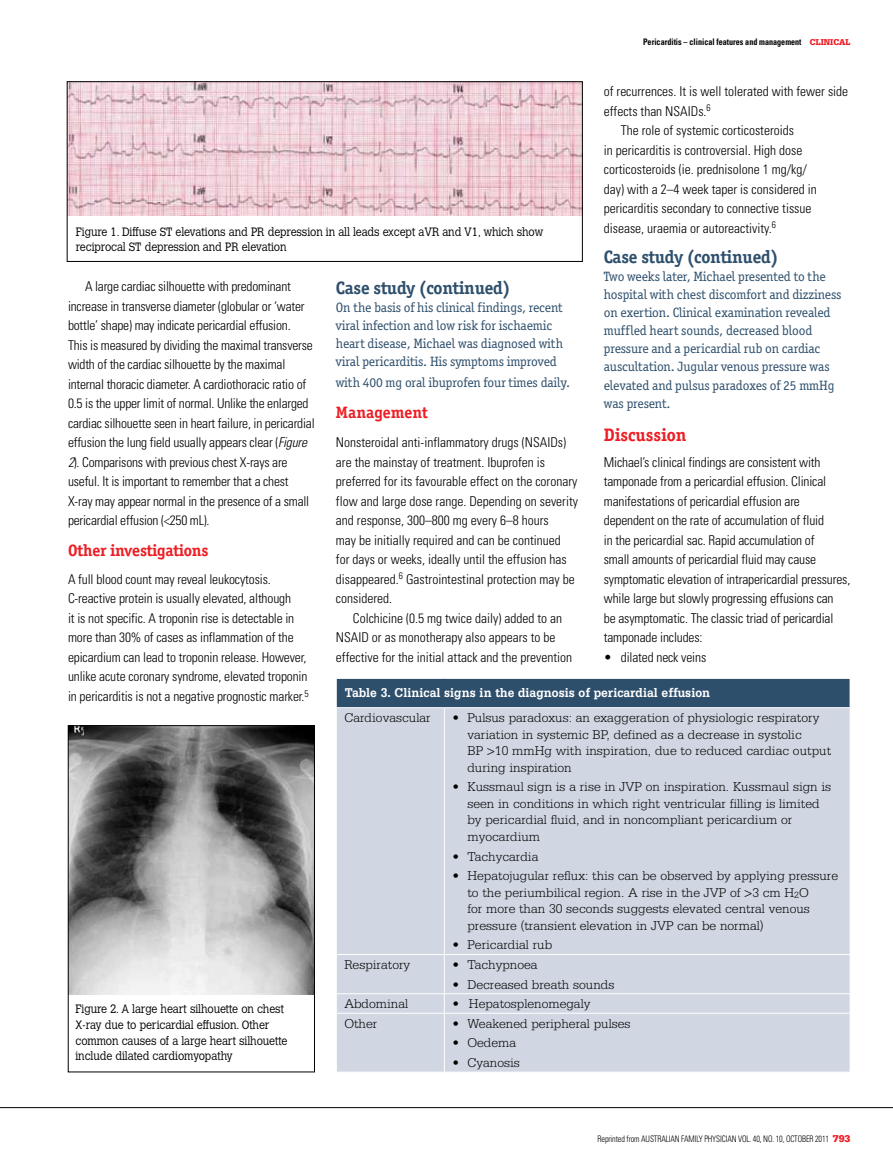
<style>
.page{position:relative;width:893px;height:1170px;background:#fff}
.page>*{position:absolute;margin:0;border:0;box-sizing:border-box;transform-origin:0 0}
.t1{font:700 18px "Officina Ser ITC";letter-spacing:-.01em;color:#2e4f6c}
.t2{font:700 18px "Officina Ser ITC";color:#ed1d24}
.t3{font:700 16.5px "Officina Ser ITC";letter-spacing:-.01em;color:#ed1d24}
.t4{font:300 condensed 13.5px/19.5px "Univers LT";letter-spacing:-.01em;color:#000}
.t5{font:300 13.5px/16.5px "Serifa LT";color:#000}
.t6{font:13.5px/18px "Officina Ser ITC";letter-spacing:-.01em;color:#2e4f6c}
.t7{font:700 13.5px "Serifa LT";color:#fff;scale:.9 1}
.t8{font:300 12px/15.8px "Calvert";letter-spacing:-.01em;color:#000;scale:.9 1}
.t9{font:300 condensed 9px "Univers LT";letter-spacing:-.015em;color:#000;scale:.9 1}
.t10{font:700 condensed 9px "Univers LT";color:#000;scale:.9 1}
.s1{font-family:"Serifa LT";font-weight:900;font-stretch:normal;color:#ed1d24}
.s2{font-style:italic}
.s3{font-family:"Serifa LT";font-weight:900;font-stretch:normal;font-size:10.5px;color:#ed1d24}
</style>
<div class="page">
<hr style="left:0;top:1107px;width:893px;height:1px;background:#000">
<img style="left:69px;top:83px;width:512px;height:133px">
<div style="left:67px;top:81px;width:516px;height:180px;border:1px solid #000"></div>
<img style="left:70px;top:727px;width:243px;height:267px">
<div style="left:68px;top:725px;width:247px;height:346px;border:1px solid #000"></div>
<div style="left:336px;top:678px;width:514px;height:29px;background:#2e4f6c"></div>
<div style="left:337px;top:708px;width:513px;height:363px;background:#d0d7e2"></div>
<hr style="left:444px;top:708px;width:1px;height:246px;background:#fff">
<hr style="left:336px;top:954px;width:108px;height:1px;background:#fff">
<hr style="left:444px;top:954px;width:406px;height:1px;background:#fff">
<hr style="left:444px;top:954px;width:1px;height:39px;background:#fff">
<hr style="left:336px;top:993px;width:108px;height:1px;background:#fff">
<hr style="left:444px;top:993px;width:406px;height:1px;background:#fff">
<svg style="left:444px;top:994px;width:1px;height:18px"></svg>
<hr style="left:336px;top:1012px;width:108px;height:1px;background:#fff">
<hr style="left:444px;top:1012px;width:406px;height:1px;background:#fff">
<hr style="left:444px;top:1013px;width:1px;height:58px;background:#fff">
<hr style="left:336px;top:678px;width:108px;height:1px;background:#fff">
<svg style="left:336px;top:678px;width:1px;height:29px"></svg>
<hr style="left:444px;top:678px;width:406px;height:1px;background:#fff">
<p class="t10" style="left:643px;top:36px;width:232px">Pericarditis – clinical features and management <span class="s1">CLINICAL</span></p>
<p class="t4" style="left:604px;top:82px;width:246px">of recurrences. It is well tolerated with fewer side</p>
<p class="t4" style="left:604px;top:101px;width:108px">effects than NSAIDs.<sup>6</sup></p>
<p class="t4" style="left:621px;top:121px;width:175px">The role of systemic corticosteroids</p>
<p class="t4" style="left:604px;top:140px;width:200px">in pericarditis is controversial. High dose</p>
<p class="t4" style="left:604px;top:160px;width:205px">corticosteroids (ie. prednisolone 1 mg/kg/</p>
<p class="t4" style="left:604px;top:179px;width:214px">day) with a 2–4 week taper is considered in</p>
<p class="t4" style="left:604px;top:199px;width:209px">pericarditis secondary to connective tissue</p>
<p class="t4" style="left:604px;top:218px;width:174px">disease, uraemia or autoreactivity.<sup>6</sup></p>
<h1 class="t1" style="left:604px;top:246px;width:176px">Case study (continued)</h1>
<p class="t6" style="left:604px;top:268px;width:239px">Two weeks later, Michael presented to the hospital with chest discomfort and dizziness on exertion. Clinical examination revealed muffled heart sounds, decreased blood pressure and a pericardial rub on cardiac auscultation. Jugular venous pressure was elevated and pulsus paradoxes of 25 mmHg was present.</p>
<h1 class="t2" style="left:604px;top:424px;width:84px">Discussion</h1>
<p class="t4" style="left:604px;top:452px;width:248px">Michael’s clinical findings are consistent with tamponade from a pericardial effusion. Clinical manifestations of pericardial effusion are dependent on the rate of accumulation of fluid<br>in the pericardial sac. Rapid accumulation of<br>small amounts of pericardial fluid may cause symptomatic elevation of intrapericardial pressures, while large but slowly progressing effusions can<br>be asymptomatic. The classic triad of pericardial tamponade includes:</p>
<p class="t4" style="left:604px;top:647px;width:104px">• dilated neck veins</p>
<p class="t8" style="left:76px;top:224px;width:521px">Figure 1. Diffuse ST elevations and PR depression in all leads except aVR and V1, which show reciprocal ST depression and PR elevation</p>
<h1 class="t1" style="left:336px;top:277px;width:176px">Case study (continued)</h1>
<p class="t6" style="left:336px;top:298px;width:228px">On the basis of his clinical findings, recent viral infection and low risk for ischaemic heart disease, Michael was diagnosed with viral pericarditis. His symptoms improved</p>
<p class="t6" style="left:336px;top:373px;width:236px">with 400 mg oral ibuprofen four times daily.</p>
<p class="t3" style="left:336px;top:402px;width:93px">Management</p>
<p class="t4" style="left:336px;top:433px;width:244px">Nonsteroidal anti-inflammatory drugs (NSAIDs) are the mainstay of treatment. Ibuprofen is preferred for its favourable effect on the coronary flow and large dose range. Depending on severity and response, 300–800 mg every 6–8 hours<br>may be initially required and can be continued<br>for days or weeks, ideally until the effusion has disappeared.<sup>6</sup> Gastrointestinal protection may be considered.</p>
<p class="t4" style="left:336px;top:608px;width:238px;text-indent:17px">Colchicine (0.5 mg twice daily) added to an<br>NSAID or as monotherapy also appears to be effective for the initial attack and the prevention</p>
<p class="t4" style="left:68px;top:277px;width:248px;text-indent:17px">A large cardiac silhouette with predominant increase in transverse diameter (globular or ‘water bottle’ shape) may indicate pericardial effusion.<br>This is measured by dividing the maximal transverse width of the cardiac silhouette by the maximal internal thoracic diameter. A cardiothoracic ratio of 0.5 is the upper limit of normal. Unlike the enlarged cardiac silhouette seen in heart failure, in pericardial effusion the lung field usually appears clear (<span class="s2">Figure 2</span>). Comparisons with previous chest X-rays are useful. It is important to remember that a chest X-ray may appear normal in the presence of a small pericardial effusion (&lt;250 mL).</p>
<p class="t3" style="left:68px;top:540px;width:142px">Other investigations</p>
<p class="t4" style="left:68px;top:569px;width:242px">A full blood count may reveal leukocytosis.<br>C-reactive protein is usually elevated, although<br>it is not specific. A troponin rise is detectable in more than 30% of cases as inflammation of the epicardium can lead to troponin release. However, unlike acute coronary syndrome, elevated troponin in pericarditis is not a negative prognostic marker.<sup>5</sup></p>
<p class="t7" style="left:345px;top:684px;width:408px">Table 3. Clinical signs in the diagnosis of pericardial effusion</p>
<p class="t5" style="left:344px;top:709px;width:88px">Cardiovascular</p>
<p class="t5" style="left:467px;top:709px;width:365px;text-indent:-15px">• Pulsus paradoxus: an exaggeration of physiologic respiratory variation in systemic BP, defined as a decrease in systolic<br>BP &gt;10 mmHg with inspiration, due to reduced cardiac output during inspiration</p>
<p class="t5" style="left:467px;top:778px;width:365px;text-indent:-15px">• Kussmaul sign is a rise in JVP on inspiration. Kussmaul sign is seen in conditions in which right ventricular filling is limited by pericardial fluid, and in noncompliant pericardium or myocardium</p>
<p class="t5" style="left:452px;top:847px;width:88px">• Tachycardia</p>
<p class="t5" style="left:467px;top:867px;width:372px;text-indent:-15px">• Hepatojugular reflux: this can be observed by applying pressure to the periumbilical region. A rise in the JVP of &gt;3 cm H<sub>2</sub>O<br>for more than 30 seconds suggests elevated central venous pressure (transient elevation in JVP can be normal)</p>
<p class="t5" style="left:452px;top:936px;width:101px">• Pericardial rub</p>
<p class="t5" style="left:344px;top:956px;width:67px">Respiratory</p>
<p class="t5" style="left:452px;top:956px;width:87px">• Tachypnoea</p>
<p class="t5" style="left:452px;top:976px;width:163px">• Decreased breath sounds</p>
<p class="t5" style="left:344px;top:995px;width:65px">Abdominal</p>
<p class="t5" style="left:452px;top:995px;width:139px">• Hepatosplenomegaly</p>
<p class="t5" style="left:344px;top:1014px;width:34px">Other</p>
<p class="t5" style="left:452px;top:1014px;width:179px">• Weakened peripheral pulses</p>
<p class="t5" style="left:452px;top:1034px;width:65px">• Oedema</p>
<p class="t5" style="left:452px;top:1054px;width:69px">• Cyanosis</p>
<p class="t8" style="left:75px;top:1001px;width:237px">Figure 2. A large heart silhouette on chest X-ray due to pericardial effusion. Other common causes of a large heart silhouette include dilated cardiomyopathy</p>
<p class="t9" style="left:598px;top:1133px;width:282px">Reprinted from Australian Fami ly Physician Vol. 40, No. 10, October 2011 <span class="s3">793</span></p>
</div>
